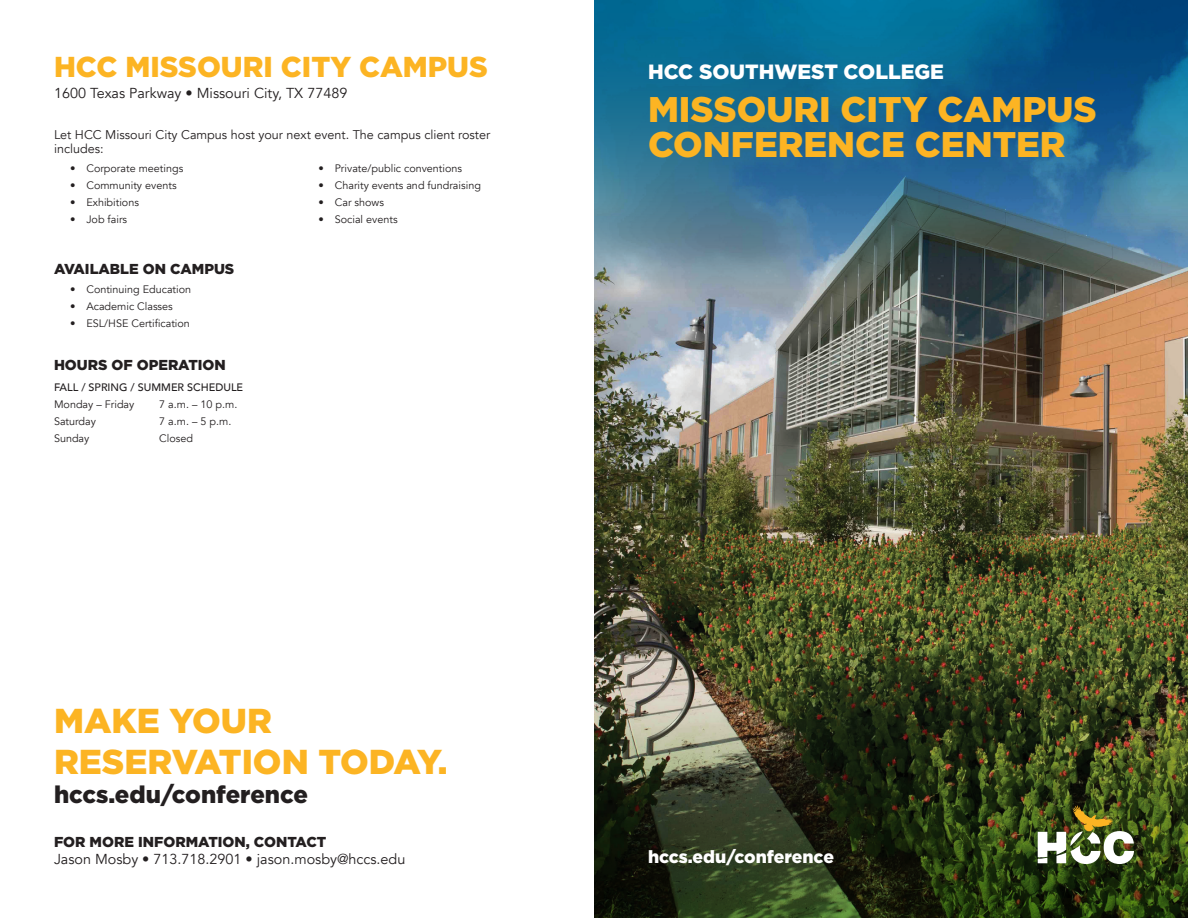
<style>
.page{position:relative;width:1188px;height:918px;background:#fff}
.page>*{position:absolute;margin:0;border:0;box-sizing:border-box;transform-origin:0 0}
.t1{font:900 35.7px/35.7px "Gotham";color:#fcb423}
.t2{font:900 34.5px/41.5px "Gotham";color:#fcb423}
.t3{font:900 28.8px "Gotham";color:#fcb423}
.t4{font:900 24px "Gotham";color:#231f20}
.t5{font:900 20.55px "Gotham";color:#fff}
.t6{font:900 17.55px "Gotham";color:#fff}
.t7{font:14.4px "Avenir";color:#231f20}
.t8{font:900 14.4px "Gotham";color:#231f20}
.t9{font:12.6px/14.4px "Avenir";color:#231f20}
.t10{font:10.8px "Avenir";color:#231f20}
.t11{font:500 10.8px "Avenir";color:#231f20}
.s1{font-weight:800}
</style>
<div class="page">
<img style="left:594px;top:289px;width:594px;height:406px">
<img style="left:594px;top:695px;width:594px;height:223px">
<svg style="left:594px;top:0;width:594px;height:289px;background:#2b6c8f"></svg>
<img style="left:1038px;top:805px;width:96px;height:59px">
<h3 class="t3" style="left:54px;top:47px;width:435px">HCC MISSOURI CITY CAMPUS</h3>
<h3 class="t7" style="left:54px;top:85px;width:295px">1600 Texas Parkway <span class="s1">•</span> Missouri City, TX 77489</h3>
<p class="t9" style="left:54px;top:128px;width:438px">Let HCC Missouri City Campus host your next event. The campus client roster includes:</p>
<p class="t10" style="left:70px;top:161px;width:115px">• Corporate meetings</p>
<p class="t10" style="left:70px;top:178px;width:108px">• Community events</p>
<p class="t10" style="left:70px;top:195px;width:70px">• Exhibitions</p>
<p class="t10" style="left:70px;top:212px;width:58px">• Job fairs</p>
<p class="t10" style="left:319px;top:161px;width:145px">• Private/public conventions</p>
<p class="t10" style="left:319px;top:178px;width:164px">• Charity events and fundraising</p>
<p class="t10" style="left:319px;top:195px;width:67px">• Car shows</p>
<p class="t10" style="left:319px;top:212px;width:81px">• Social events</p>
<h3 class="t8" style="left:54px;top:259px;width:182px">AVAILABLE ON CAMPUS</h3>
<p class="t10" style="left:70px;top:283px;width:123px">• Continuing Education</p>
<p class="t10" style="left:70px;top:300px;width:104px">• Academic Classes</p>
<p class="t10" style="left:70px;top:317px;width:121px">• ESL/HSE Certification</p>
<h3 class="t8" style="left:54px;top:355px;width:173px">HOURS OF OPERATION</h3>
<p class="t11" style="left:54px;top:378px;width:191px">FALL / SPRING / SUMMER SCHEDULE</p>
<p class="t10" style="left:54px;top:398px;width:82px">Monday – Friday</p>
<p class="t10" style="left:159px;top:398px;width:80px">7 a.m. – 10 p.m.</p>
<p class="t10" style="left:54px;top:415px;width:44px">Saturday</p>
<p class="t10" style="left:159px;top:415px;width:74px">7 a.m. – 5 p.m.</p>
<p class="t10" style="left:54px;top:432px;width:37px">Sunday</p>
<p class="t10" style="left:159px;top:432px;width:35px">Closed</p>
<h2 class="t2" style="left:54px;top:700px;width:395px">MAKE YOUR<br>RESERVATION TODAY.</h2>
<h3 class="t4" style="left:54px;top:778px;width:256px">hccs.edu/conference</h3>
<h3 class="t8" style="left:54px;top:832px;width:274px">FOR MORE INFORMATION, CONTACT</h3>
<h3 class="t7" style="left:54px;top:850px;width:353px">Jason Mosby • 713.718.2901 • jason.mosby@hccs.edu</h3>
<h3 class="t5" style="left:648px;top:58px;width:298px">HCC SOUTHWEST COLLEGE</h3>
<h1 class="t1" style="left:648px;top:91px;width:450px">MISSOURI CITY CAMPUS<br>CONFERENCE CENTER</h1>
<h3 class="t6" style="left:648px;top:845px;width:188px">hccs.edu/conference</h3>
</div>
